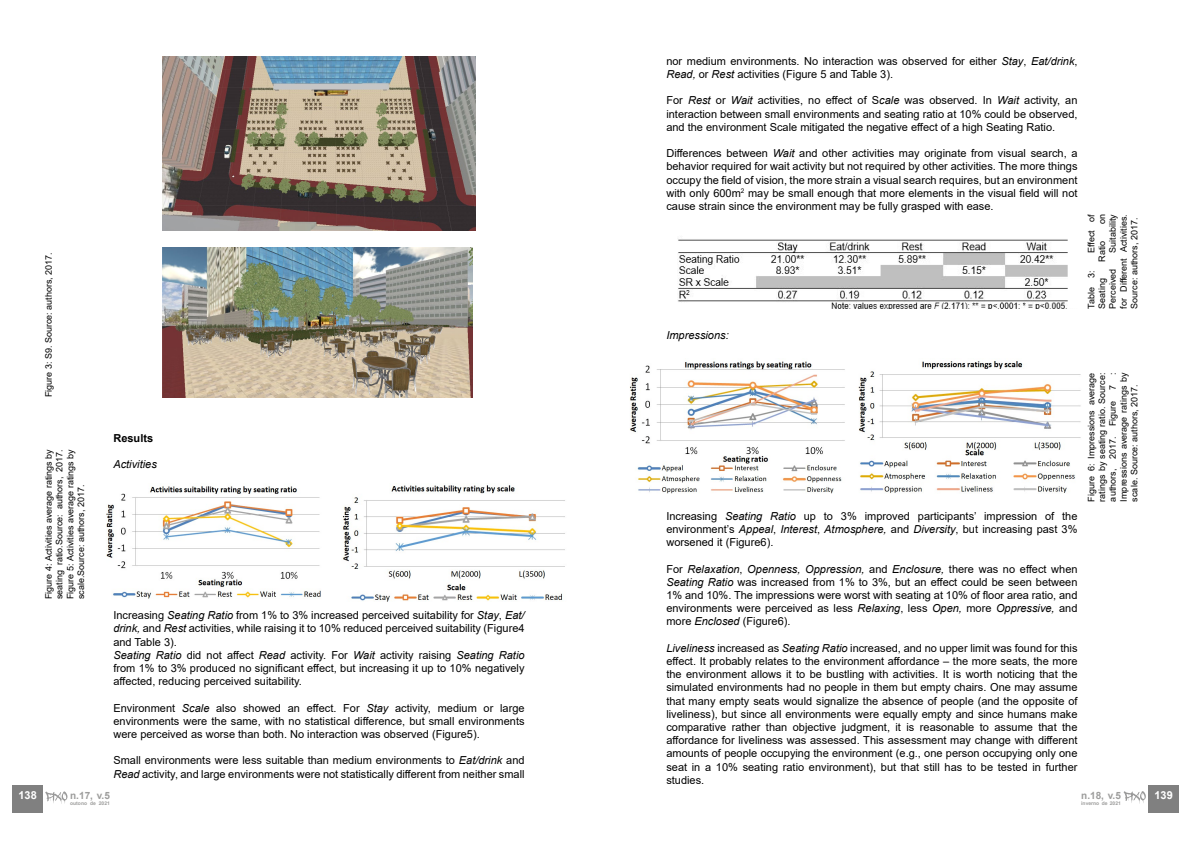
<style>
.page{position:relative;width:1191px;height:842px;background:#fff}
.page>*{position:absolute;margin:0;border:0;box-sizing:border-box;transform-origin:0 0}
.t1{font:11px/13.2px "Arial";color:#000;text-align:justify}
.t2{font:italic 11px "Arial";color:#000}
.t3{font:700 11px "Arial";color:#000}
.t4{font:700 11px "Arial";color:#fff}
.t5{font:700 10px "Arial";color:#9d9d9c}
.t6{font:9px/10.8px "Arial";color:#000;text-align:justify}
.t7{font:700 5px "Arial";color:#9d9d9c}
.s1{font-style:italic}
</style>
<div class="page">
<div style="left:1148px;top:785px;width:30px;height:28px;background:#808080"></div>
<svg style="left:1123px;top:791px;width:22px;height:13px"></svg>
<div style="left:12px;top:785px;width:31px;height:28px;background:#808080"></div>
<svg style="left:45px;top:791px;width:22px;height:13px"></svg>
<img style="left:163px;top:247px;width:309px;height:150px">
<img style="left:163px;top:57px;width:312px;height:174px">
<img style="left:106px;top:486px;width:215px;height:113px">
<img style="left:342px;top:485px;width:223px;height:117px">
<img style="left:678px;top:239px;width:390px;height:70px">
<img style="left:629px;top:361px;width:216px;height:133px">
<img style="left:858px;top:361px;width:223px;height:132px">
<p class="t6" style="left:43px;top:397px;width:147px;rotate:-90deg">Figure 3: S9. Source: authors, 2017.</p>
<p class="t6" style="left:43px;top:599px;width:151px;rotate:-90deg">Figure 4: Activities average ratings by seating ratio.Source: authors, 2017.<br>Figure 5: Activities average ratings by scale.Source: authors, 2017.</p>
<p class="t3" style="left:113px;top:430px;width:41px">Results</p>
<p class="t2" style="left:113px;top:457px;width:45px">Activities</p>
<p class="t1" style="left:113px;top:609px;width:413px;text-align:left">Increasing <span class="s1">Seating Ratio</span> from 1% to 3% increased perceived suitability for <span class="s1">Stay</span>, <span class="s1">Eat/ drink,</span> and <span class="s1">Rest</span> activities, while raising it to 10% reduced perceived suitability (Figure4 and Table 3).<br><span class="s1">Seating Ratio</span> did not affect <span class="s1">Read</span> activity. For <span class="s1">Wait</span> activity raising <span class="s1">Seating Ratio </span>from 1% to 3% produced no significant effect, but increasing it up to 10% negatively affected, reducing perceived suitability.</p>
<p class="t1" style="left:113px;top:701px;width:413px">Environment <span class="s1">Scale</span> also showed an effect. For <span class="s1">Stay</span> activity, medium or large environments were the same, with no statistical difference, but small environments were perceived as worse than both. No interaction was observed (Figure5).</p>
<p class="t1" style="left:113px;top:754px;width:413px">Small environments were less suitable than medium environments to <span class="s1">Eat/drink</span> and<br><span class="s1">Read</span> activity, and large environments were not statistically different from neither small</p>
<p class="t1" style="left:666px;top:54px;width:413px">nor medium environments. No interaction was observed for either <span class="s1">Stay</span>, <span class="s1">Eat/drink</span>,<br><span class="s1">Read,</span> or <span class="s1">Rest</span> activities (Figure 5 and Table 3).</p>
<p class="t1" style="left:666px;top:94px;width:413px">For <span class="s1">Rest</span> or <span class="s1">Wait</span> activities, no effect of S<span class="s1">cale</span> was observed. In <span class="s1">Wait</span> activity, an interaction between small environments and seating ratio at 10% could be observed, and the environment Scale mitigated the negative effect of a high Seating Ratio.</p>
<p class="t1" style="left:666px;top:147px;width:413px">Differences between <span class="s1">Wait</span> and other activities may originate from visual search, a behavior required for wait activity but not required by other activities. The more things occupy the field of vision, the more strain a visual search requires, but an environment with only 600m<sup>2</sup> may be small enough that more elements in the visual field will not cause strain since the environment may be fully grasped with ease.</p>
<p class="t2" style="left:666px;top:328px;width:64px">Impressions:</p>
<p class="t6" style="left:1085px;top:253px;width:41px;rotate:-90deg">Effect of</p>
<p class="t6" style="left:1107px;top:309px;width:96px;text-indent:56px;rotate:-90deg">Suitability for Different Activities.<br>Source: authors, 2017.</p>
<p class="t6" style="left:1096px;top:224px;width:12px;rotate:-90deg">on</p>
<p class="t6" style="left:1096px;top:262px;width:23px;rotate:-90deg">Ratio</p>
<p class="t6" style="left:1107px;top:309px;width:42px;rotate:-90deg">Perceived</p>
<p class="t6" style="left:1085px;top:309px;width:39px;rotate:-90deg">Table 3:</p>
<p class="t6" style="left:1096px;top:309px;width:32px;rotate:-90deg">Seating</p>
<p class="t1" style="left:666px;top:509px;width:413px">Increasing <span class="s1">Seating Ratio</span> up to 3% improved participants’ impression of the environment’s <span class="s1">Appeal</span>, <span class="s1">Interest</span>, <span class="s1">Atmosphere,</span> and <span class="s1">Diversity</span>, but increasing past 3% worsened it (Figure6).</p>
<p class="t1" style="left:666px;top:562px;width:413px">For <span class="s1">Relaxation</span>, <span class="s1">Openness, Oppression,</span> and <span class="s1">Enclosure,</span> there was no effect when <span class="s1">Seating Ratio</span> was increased from 1% to 3%, but an effect could be seen between 1% and 10%. The impressions were worst with seating at 10% of floor area ratio, and environments were perceived as less <span class="s1">Relaxing</span>, less <span class="s1">Open,</span> more <span class="s1">Oppressive,</span> and more <span class="s1">Enclosed</span> (Figure6).</p>
<p class="t1" style="left:666px;top:641px;width:413px"><span class="s1">Liveliness</span> increased as <span class="s1">Seating Ratio</span> increased, and no upper limit was found for this effect. It probably relates to the environment affordance – the more seats, the more the environment allows it to be bustling with activities. It is worth noticing that the simulated environments had no people in them but empty chairs. One may assume that many empty seats would signalize the absence of people (and the opposite of liveliness), but since all environments were equally empty and since humans make comparative rather than objective judgment, it is reasonable to assume that the affordance for liveliness was assessed. This assessment may change with different amounts of people occupying the environment (e.g., one person occupying only one seat in a 10% seating ratio environment), but that still has to be tested in further studies.</p>
<p class="t6" style="left:1085px;top:501px;width:130px;rotate:-90deg">Figure 6: Impressions average ratings by seating ratio. Source: authors, 2017. Figure 7 :<br>Impressions average ratings by scale. Source: authors, 2017.</p>
<p class="t4" style="left:18px;top:788px;width:20px">138</p>
<p class="t5" style="left:1081px;top:789px;width:41px">n.18, v.5</p>
<p class="t4" style="left:1154px;top:788px;width:20px">139</p>
<p class="t7" style="left:1081px;top:800px;width:41px">inverno de 2021</p>
<p class="t5" style="left:70px;top:788px;width:41px">n.17, v.5</p>
<p class="t7" style="left:70px;top:799px;width:41px">outono de 2021</p>
</div>
